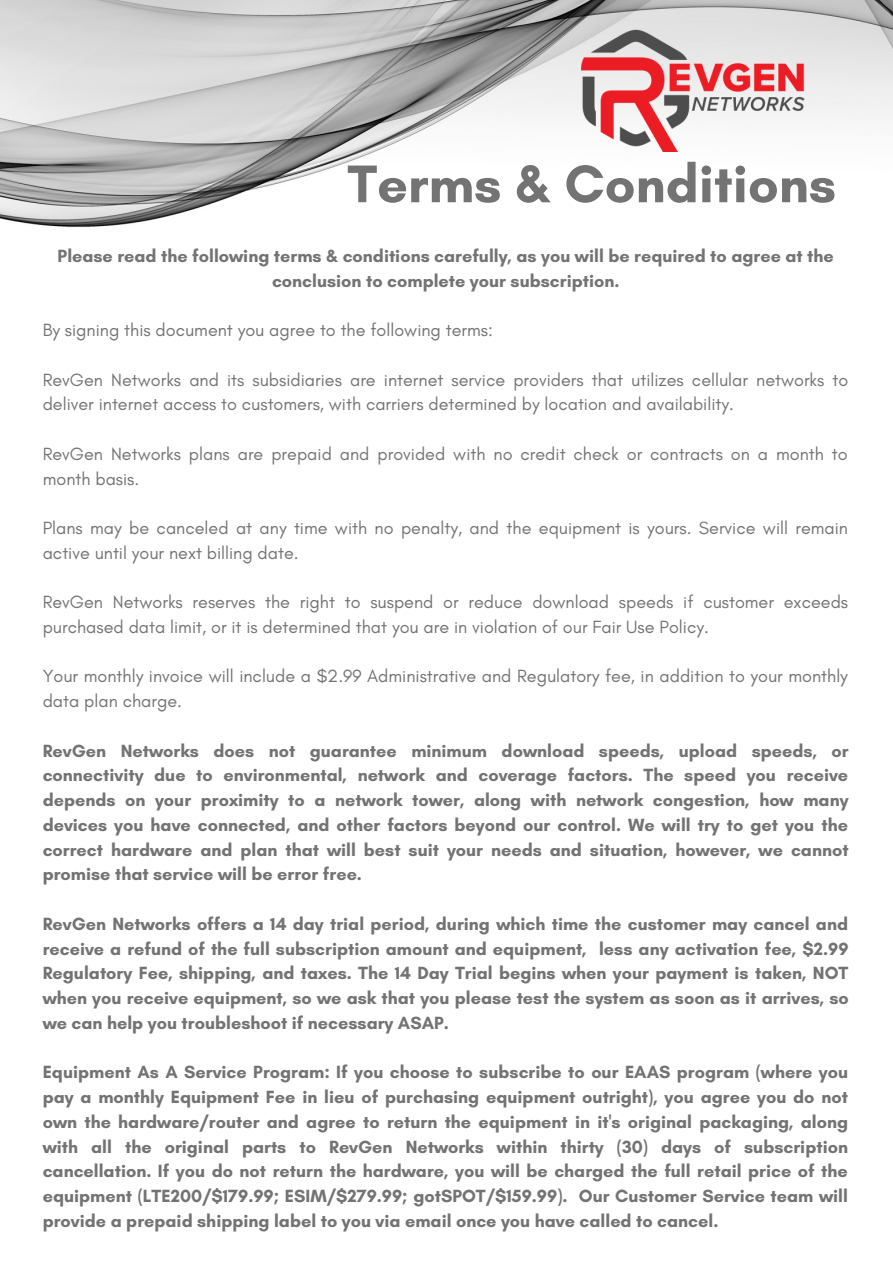
<style>
.page{position:relative;width:893px;height:1264px;background:#fff}
.page>*{position:absolute;margin:0;border:0;box-sizing:border-box;transform-origin:0 0}
.t1{font:700 54px "Glacial Indifference";color:#737373}
.t2{font:700 18px/24.8px "Glacial Indifference";color:#737373;text-align:justify}
.t3{font:18px/24.8px "Glacial Indifference";color:#737373}
</style>
<div class="page">
<img style="left:0;top:0;width:892px;height:227px">
<img style="left:581px;top:27px;width:239px;height:125px">
<p class="t1" style="left:347px;top:151px;width:490px">Terms &amp; Conditions</p>
<p class="t2" style="left:58px;top:243px;width:777px;text-align:center">Please read the following terms &amp; conditions carefully, as you will be required to agree at the conclusion to complete your subscription.</p>
<p class="t3" style="left:43px;top:317px;width:451px">By signing this document you agree to the following terms:</p>
<p class="t3" style="left:43px;top:367px;width:807px">RevGen Networks and its subsidiaries are internet service providers that utilizes cellular networks to deliver internet access to customers, with carriers determined by location and availability.</p>
<p class="t3" style="left:43px;top:441px;width:806px">RevGen Networks plans are prepaid and provided with no credit check or contracts on a month to month basis.</p>
<p class="t3" style="left:43px;top:515px;width:806px">Plans may be canceled at any time with no penalty, and the equipment is yours. Service will remain active until your next billing date.</p>
<p class="t3" style="left:43px;top:589px;width:806px">RevGen Networks reserves the right to suspend or reduce download speeds if customer exceeds purchased data limit, or it is determined that you are in violation of our Fair Use Policy.</p>
<p class="t3" style="left:43px;top:663px;width:806px">Your monthly invoice will include a $2.99 Administrative and Regulatory fee, in addition to your monthly data plan charge.</p>
<p class="t2" style="left:43px;top:738px;width:807px">RevGen Networks does not guarantee minimum download speeds, upload speeds, or connectivity due to environmental, network and coverage factors. The speed you receive depends on your proximity to a network tower, along with network congestion, how many devices you have connected, and other factors beyond our control. We will try to get you the correct hardware and plan that will best suit your needs and situation, however, we cannot promise that service will be error free.</p>
<p class="t2" style="left:43px;top:911px;width:807px">RevGen Networks offers a 14 day trial period, during which time the customer may cancel and receive a refund of the full subscription amount and equipment, less any activation fee, $2.99<br>Regulatory Fee, shipping, and taxes. The 14 Day Trial begins when your payment is taken, NOT when you receive equipment, so we ask that you please test the system as soon as it arrives, so we can help you troubleshoot if necessary ASAP.</p>
<p class="t2" style="left:43px;top:1059px;width:807px">Equipment As A Service Program: If you choose to subscribe to our EAAS program (where you pay a monthly Equipment Fee in lieu of purchasing equipment outright), you agree you do not own the hardware/router and agree to return the equipment in it's original packaging, along with all the original parts to RevGen Networks within thirty (30) days of subscription cancellation. If you do not return the hardware, you will be charged the full retail price of the equipment (LTE200/$179.99; ESIM/$279.99; gotSPOT/$159.99). Our Customer Service team will provide a prepaid shipping label to you via email once you have called to cancel.</p>
</div>
